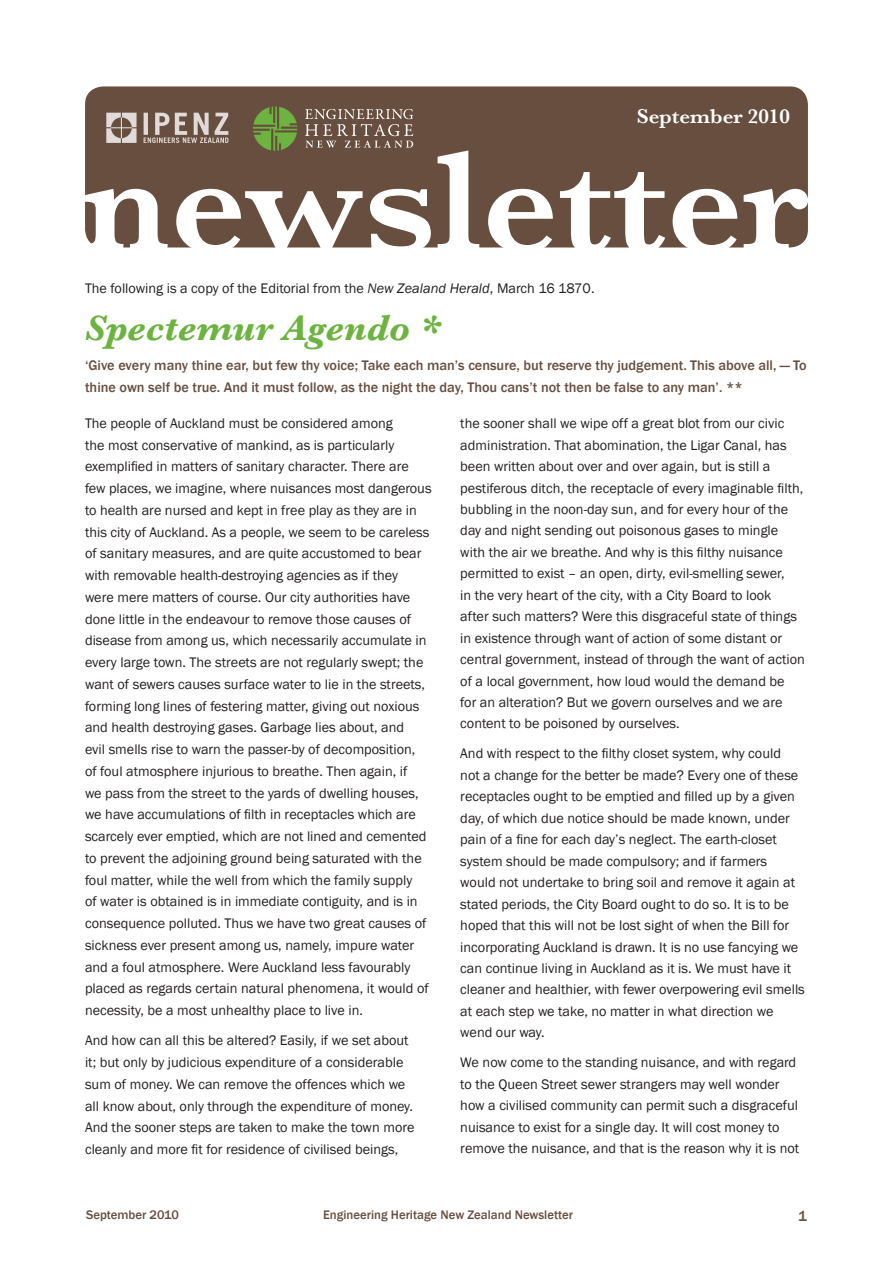
<style>
.page{position:relative;width:893px;height:1263px;background:#fff}
.page>*{position:absolute;margin:0;border:0;box-sizing:border-box;transform-origin:0 0}
.Headings{font:italic 700 37.5px "Baskerville";color:#6cb43f}
.t1{font:600 21px "Baskerville";color:#fff}
.Bullets_last{font:500 15px "Franklin Gothic";color:#674e3f}
.Main_body{font:14.25px/21.8px "Franklin Gothic";color:#231f20}
.Main_body-2{font:500 14.25px/21.8px "Franklin Gothic";color:#674e3f}
.Bullets_last-2{font:500 12.75px "Franklin Gothic";color:#674e3f}
.s1{font-style:italic}
</style>
<div class="page">
<div style="left:85px;top:86px;width:723px;height:161px;background:#674e3f;border-radius:18px"></div>
<svg style="left:85px;top:150px;width:723px;height:98px"></svg>
<svg style="left:253px;top:106px;width:44px;height:45px"></svg>
<svg style="left:305px;top:109px;width:108px;height:39px"></svg>
<svg style="left:106px;top:113px;width:31px;height:30px"></svg>
<svg style="left:144px;top:113px;width:84px;height:30px"></svg>
<p class="t1" style="left:637px;top:104px;width:155px">September 2010</p>
<p class="Main_body" style="left:85px;top:277px;width:511px">The following is a copy of the Editorial from the <span class="s1">New Zealand Herald</span>, March 16 1870.</p>
<p class="Headings" style="left:85px;top:305px;width:356px">Spectemur Agendo *</p>
<p class="Main_body-2" style="left:85px;top:354px;width:723px">‘Give every many thine ear, but few thy voice; Take each man’s censure, but reserve thy judgement. This above all, — To thine own self be true. And it must follow, as the night the day, Thou cans’t not then be false to any man’. **</p>
<p class="Main_body" style="left:85px;top:412px;width:348px">The people of Auckland must be considered among<br>the most conservative of mankind, as is particularly exemplified in matters of sanitary character. There are few places, we imagine, where nuisances most dangerous to health are nursed and kept in free play as they are in this city of Auckland. As a people, we seem to be careless of sanitary measures, and are quite accustomed to bear with removable health-destroying agencies as if they<br>were mere matters of course. Our city authorities have done little in the endeavour to remove those causes of disease from among us, which necessarily accumulate in every large town. The streets are not regularly swept; the want of sewers causes surface water to lie in the streets, forming long lines of festering matter, giving out noxious and health destroying gases. Garbage lies about, and<br>evil smells rise to warn the passer-by of decomposition,<br>of foul atmosphere injurious to breathe. Then again, if<br>we pass from the street to the yards of dwelling houses, we have accumulations of filth in receptacles which are scarcely ever emptied, which are not lined and cemented to prevent the adjoining ground being saturated with the foul matter, while the well from which the family supply<br>of water is obtained is in immediate contiguity, and is in consequence polluted. Thus we have two great causes of sickness ever present among us, namely, impure water and a foul atmosphere. Were Auckland less favourably placed as regards certain natural phenomena, it would of necessity, be a most unhealthy place to live in.</p>
<p class="Main_body" style="left:85px;top:1030px;width:331px">And how can all this be altered? Easily, if we set about it; but only by judicious expenditure of a considerable sum of money. We can remove the offences which we all know about, only through the expenditure of money.<br>And the sooner steps are taken to make the town more cleanly and more fit for residence of civilised beings,</p>
<p class="Main_body" style="left:460px;top:413px;width:346px">the sooner shall we wipe off a great blot from our civic administration. That abomination, the Ligar Canal, has been written about over and over again, but is still a pestiferous ditch, the receptacle of every imaginable filth, bubbling in the noon-day sun, and for every hour of the day and night sending out poisonous gases to mingle with the air we breathe. And why is this filthy nuisance permitted to exist – an open, dirty, evil-smelling sewer,<br>in the very heart of the city, with a City Board to look<br>after such matters? Were this disgraceful state of things in existence through want of action of some distant or central government, instead of through the want of action of a local government, how loud would the demand be<br>for an alteration? But we govern ourselves and we are content to be poisoned by ourselves.</p>
<p class="Main_body" style="left:460px;top:743px;width:346px">And with respect to the filthy closet system, why could<br>not a change for the better be made? Every one of these receptacles ought to be emptied and filled up by a given day, of which due notice should be made known, under pain of a fine for each day’s neglect. The earth-closet system should be made compulsory; and if farmers would not undertake to bring soil and remove it again at stated periods, the City Board ought to do so. It is to be hoped that this will not be lost sight of when the Bill for incorporating Auckland is drawn. It is no use fancying we can continue living in Auckland as it is. We must have it cleaner and healthier, with fewer overpowering evil smells at each step we take, no matter in what direction we wend our way.</p>
<p class="Main_body" style="left:460px;top:1052px;width:340px">We now come to the standing nuisance, and with regard to the Queen Street sewer strangers may well wonder how a civilised community can permit such a disgraceful nuisance to exist for a single day. It will cost money to remove the nuisance, and that is the reason why it is not</p>
<p class="Bullets_last-2" style="left:86px;top:1207px;width:94px">September 2010</p>
<p class="Bullets_last-2" style="left:323px;top:1207px;width:251px">Engineering Heritage New Zealand Newsletter</p>
<p class="Bullets_last" style="left:798px;top:1206px;width:10px">1</p>
</div>
